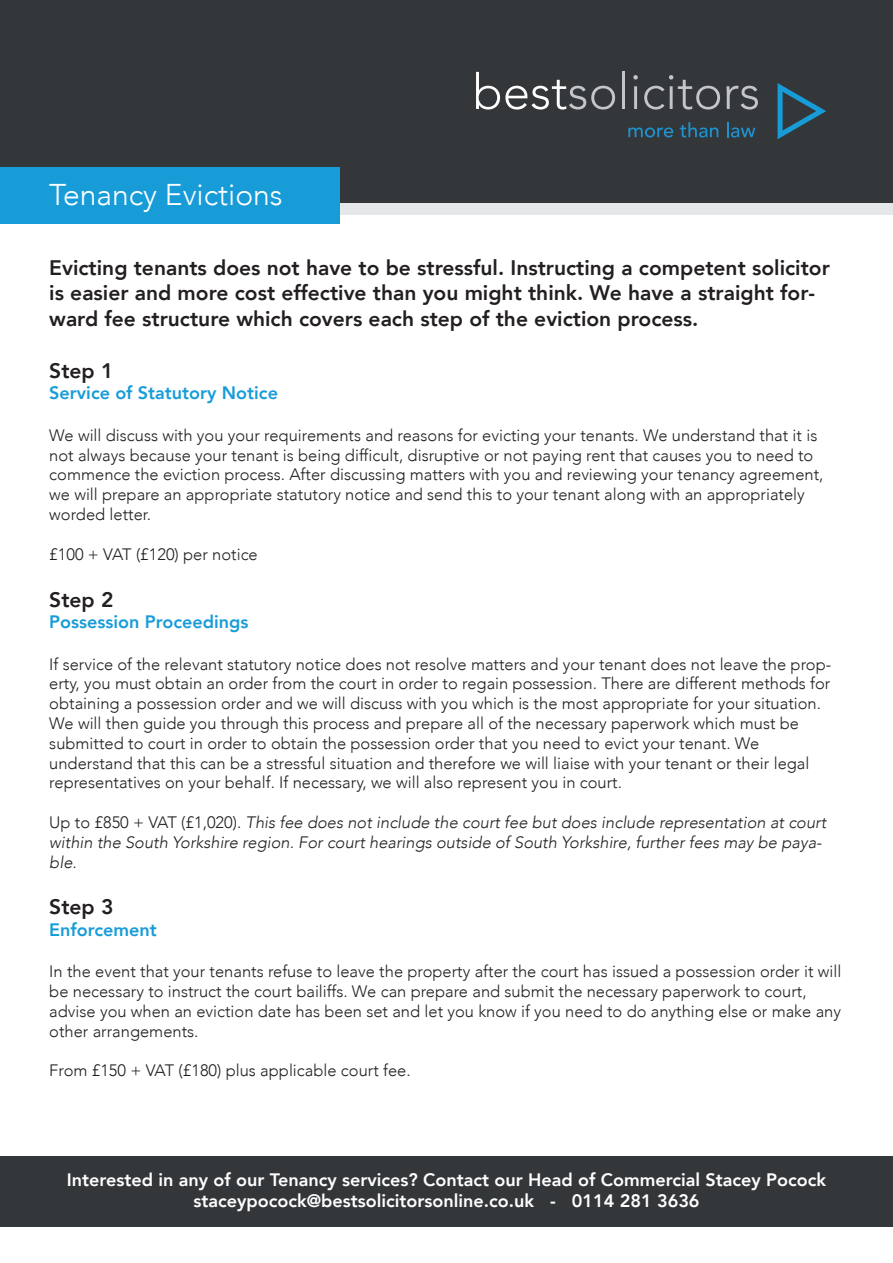
<style>
.page{position:relative;width:893px;height:1263px;background:#fff}
.page>*{position:absolute;margin:0;border:0;box-sizing:border-box;transform-origin:0 0}
.t1{font:300 30px "Avenir";color:#fff}
.t2{font:800 21px/25.2px "Avenir";color:#231f20}
.t3{font:800 18px/21.6px "Avenir";color:#fff;text-align:center}
.t4{font:800 18px "Avenir";color:#189cd8}
.t5{font:300 16.5px/19.8px "Avenir";color:#231f20}
.t6{font:italic 300 16.5px/19.8px "Avenir";color:#231f20}
.s1{font-style:normal}
</style>
<div class="page">
<div style="left:340px;top:203px;width:553px;height:11px;background:#e6e7e9"></div>
<div style="left:0;top:0;width:893px;height:202px;background:#333739"></div>
<svg style="left:778px;top:83px;width:48px;height:56px"></svg>
<svg style="left:628px;top:127px;width:45px;height:10px"></svg>
<svg style="left:680px;top:122px;width:38px;height:15px"></svg>
<svg style="left:727px;top:122px;width:28px;height:15px"></svg>
<svg style="left:476px;top:72px;width:139px;height:38px"></svg>
<hr style="left:622px;top:72px;width:3px;height:37px;background:#c4c5c9">
<svg style="left:633px;top:75px;width:5px;height:34px"></svg>
<svg style="left:644px;top:75px;width:76px;height:35px"></svg>
<svg style="left:726px;top:86px;width:32px;height:24px"></svg>
<div style="left:0;top:168px;width:340px;height:56px;background:#189cd8"></div>
<div style="left:0;top:1156px;width:893px;height:70px;background:#333739"></div>
<h1 class="t1" style="left:49px;top:177px;width:235px">Tenancy Evictions</h1>
<p class="t2" style="left:49px;top:255px;width:782px">Evicting tenants does not have to be stressful. Instructing a competent solicitor is easier and more cost effective than you might think. We have a straight for&shy;ward fee structure which covers each step of the eviction process.</p>
<p class="t2" style="left:49px;top:358px;width:66px">Step 1</p>
<p class="t4" style="left:49px;top:379px;width:230px">Service of Statutory Notice</p>
<p class="t5" style="left:49px;top:425px;width:776px">We will discuss with you your requirements and reasons for evicting your tenants. We understand that it is not always because your tenant is being difficult, disruptive or not paying rent that causes you to need to commence the eviction process. After discussing matters with you and reviewing your tenancy agreement, we will prepare an appropriate statutory notice and send this to your tenant along with an appropriately worded letter.</p>
<p class="t5" style="left:49px;top:544px;width:210px">£100 + VAT (£120) per notice</p>
<p class="t2" style="left:49px;top:587px;width:66px">Step 2</p>
<p class="t4" style="left:49px;top:608px;width:201px">Possession Proceedings</p>
<p class="t5" style="left:49px;top:654px;width:783px">If service of the relevant statutory notice does not resolve matters and your tenant does not leave the prop&shy;erty, you must obtain an order from the court in order to regain possession. There are different methods for obtaining a possession order and we will discuss with you which is the most appropriate for your situation.<br>We will then guide you through this process and prepare all of the necessary paperwork which must be submitted to court in order to obtain the possession order that you need to evict your tenant. We understand that this can be a stressful situation and therefore we will liaise with your tenant or their legal representatives on your behalf. If necessary, we will also represent you in court.</p>
<p class="t6" style="left:49px;top:812px;width:778px"><span class="s1">Up to £850 + VAT (£1,020).</span> This fee does not include the court fee but does include representation at court within the South Yorkshire region. For court hearings outside of South Yorkshire, further fees may be paya&shy;ble.</p>
<p class="t2" style="left:49px;top:894px;width:66px">Step 3</p>
<p class="t4" style="left:49px;top:916px;width:109px">Enforcement</p>
<p class="t5" style="left:49px;top:962px;width:793px">In the event that your tenants refuse to leave the property after the court has issued a possession order it will be necessary to instruct the court bailiffs. We can prepare and submit the necessary paperwork to court, advise you when an eviction date has been set and let you know if you need to do anything else or make any other arrangements.</p>
<p class="t5" style="left:49px;top:1061px;width:363px">From £150 + VAT (£180) plus applicable court fee.</p>
<p class="t3" style="left:67px;top:1169px;width:761px">Interested in any of our Tenancy services? Contact our Head of Commercial Stacey Pocock staceypocock@bestsolicitorsonline.co.uk - 0114 281 3636</p>
</div>
